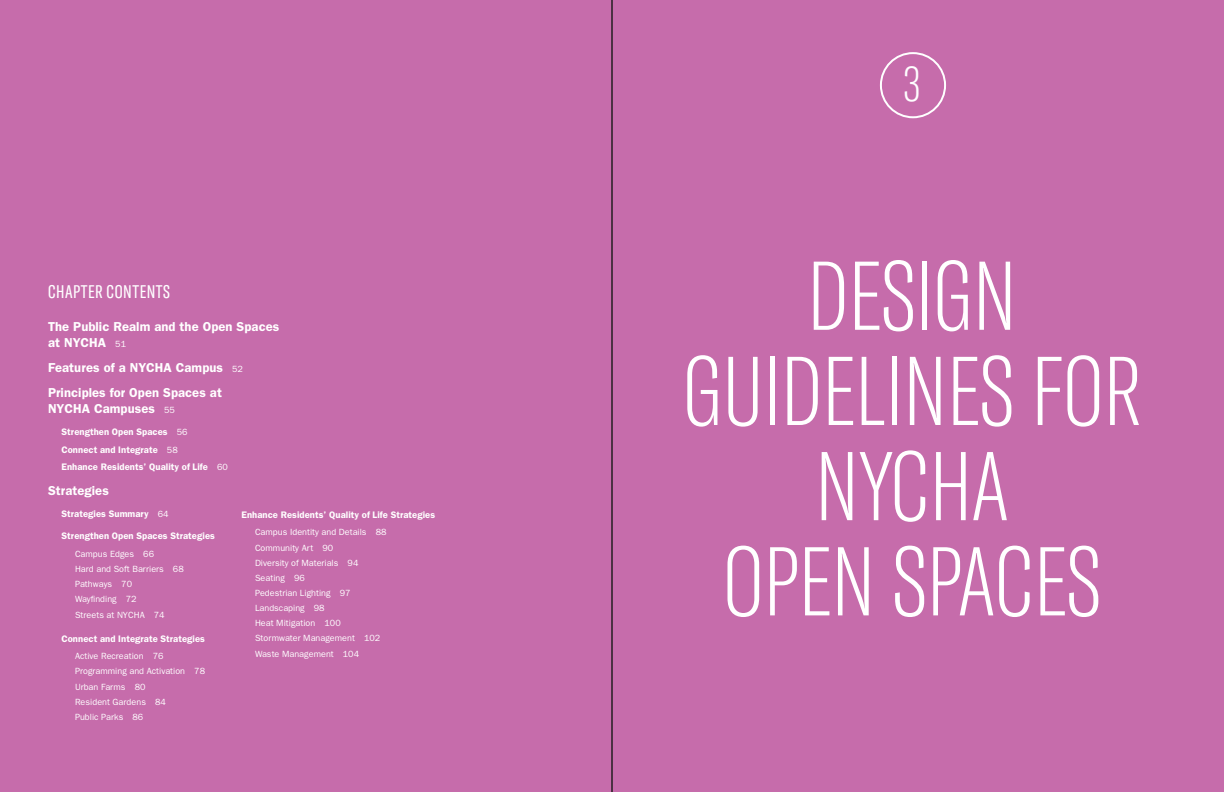
<style>
.page{position:relative;width:1224px;height:792px;background:#c66cab}
.page>*{position:absolute;margin:0;border:0;box-sizing:border-box;transform-origin:0 0}
.t1{font:100 extra-condensed 96px/95.2px "GT America";color:#fff;text-align:center}
.t2{font:100 extra-condensed 48px "GT America";color:#fff}
.t3{font:extra-condensed 18px "GT America";letter-spacing:.03em;color:#fff}
.t4{font:600 13px/16px "Franklin Gothic";letter-spacing:.005em;color:#fff}
.t5{font:600 9.5px/17.5px "Franklin Gothic";letter-spacing:.005em;color:#fff}
.t6{font:9px/15.2px "Franklin Gothic";letter-spacing:.005em;color:#fff}
.s1{font-weight:400;font-size:9px}
</style>
<div class="page">
<div style="left:880px;top:52px;width:66px;height:66px;border:2px solid #fff;border-radius:50%"></div>
<hr style="left:612px;top:0;width:1px;height:792px;background:#231f20">
<h3 class="t3" style="left:48px;top:281px;width:124px">CHAPTER CONTENTS</h3>
<h3 class="t4" style="left:48px;top:319px;width:233px">The Public Realm and the Open Spaces at NYCHA <span class="s1">51</span></h3>
<h3 class="t4" style="left:48px;top:355px;width:196px;line-height:25px">Features of a NYCHA Campus <span class="s1">52<br></span>Principles for Open Spaces at</h3>
<h3 class="t4" style="left:48px;top:401px;width:128px">NYCHA Campuses <span class="s1">55</span></h3>
<p class="t5" style="left:62px;top:423px;width:168px">Strengthen Open Spaces <span class="s1">56<br></span>Connect and Integrate <span class="s1">58<br></span>Enhance Residents’ Quality of Life <span class="s1">60</span></p>
<h3 class="t4" style="left:48px;top:483px;width:62px">Strategies</h3>
<p class="t5" style="left:62px;top:505px;width:109px">Strategies Summary <span class="s1">64</span></p>
<p class="t5" style="left:62px;top:527px;width:155px">Strengthen Open Spaces Strategies</p>
<p class="t6" style="left:75px;top:546px;width:110px">Campus Edges 66<br>Hard and Soft Barriers 68<br>Pathways 70<br>Wayfinding 72<br>Streets at NYCHA 74</p>
<p class="t5" style="left:62px;top:630px;width:145px">Connect and Integrate Strategies</p>
<p class="t6" style="left:75px;top:648px;width:132px">Active Recreation 76<br>Programming and Activation 78<br>Urban Farms 80<br>Resident Gardens 84<br>Public Parks 86</p>
<p class="t5" style="left:242px;top:506px;width:195px">Enhance Residents’ Quality of Life Strategies</p>
<p class="t6" style="left:255px;top:525px;width:133px">Campus Identity and Details 88<br>Community Art 90<br>Diversity of Materials 94<br>Seating 96<br>Pedestrian Lighting 97<br>Landscaping 98<br>Heat Mitigation 100<br>Stormwater Management 102<br>Waste Management 104</p>
<h2 class="t2" style="left:903px;top:57px;width:19px">3</h2>
<h1 class="t1" style="left:683px;top:250px;width:460px">DESIGN<br>GUIDELINES FOR<br>NYCHA<br>OPEN SPACES</h1>
</div>
